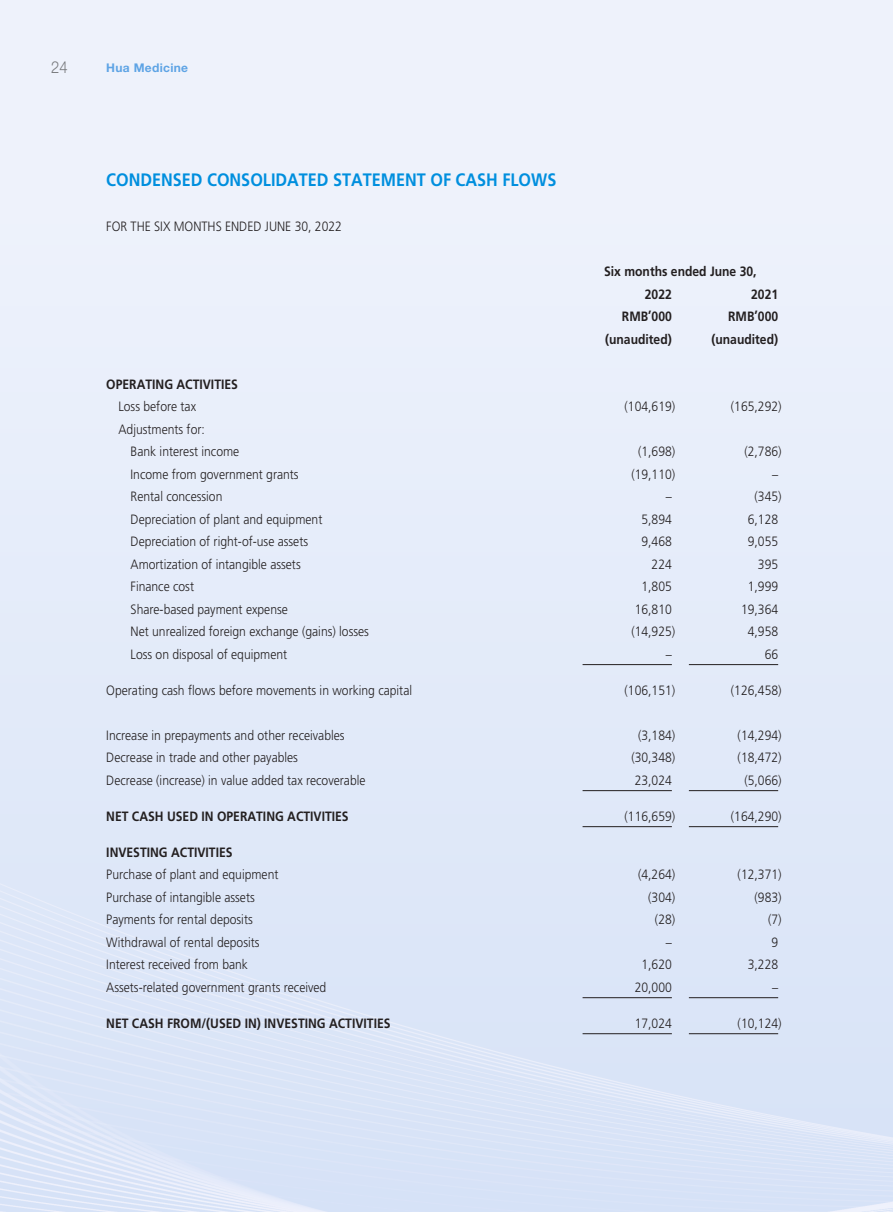
<style>
.page{position:relative;width:893px;height:1212px;background:#fff}
.page>*{position:absolute;margin:0;border:0;box-sizing:border-box;transform-origin:0 0}
.t1{font:700 18px "Frutiger LT Std";color:#008fde;scale:.9 1}
.t2{font:300 16.5px "Helvetica Neue LT Std";color:#76787b;scale:.9 1}
.t3{font:300 13.5px/22.5px "Frutiger LT Std";color:#231f20;scale:.9 1}
.t4{font:700 13.5px/22.5px "Frutiger LT Std";color:#231f20;scale:.9 1}
.t5{font:700 12px "Helvetica Neue LT Std";letter-spacing:.025em;color:#5ea4e5}
</style>
<div class="page">
<hr style="left:583px;top:664px;width:89px;height:1px;background:#231f20">
<hr style="left:689px;top:664px;width:89px;height:1px;background:#231f20">
<hr style="left:583px;top:790px;width:89px;height:1px;background:#231f20">
<hr style="left:689px;top:790px;width:89px;height:1px;background:#231f20">
<hr style="left:583px;top:826px;width:89px;height:1px;background:#231f20">
<hr style="left:689px;top:826px;width:89px;height:1px;background:#231f20">
<hr style="left:583px;top:997px;width:89px;height:1px;background:#231f20">
<hr style="left:689px;top:997px;width:89px;height:1px;background:#231f20">
<hr style="left:583px;top:1033px;width:89px;height:1px;background:#231f20">
<hr style="left:689px;top:1033px;width:89px;height:1px;background:#231f20">
<p class="t2" style="left:51px;top:57px;width:20px">24</p>
<p class="t5" style="left:106px;top:61px;width:83px">Hua Medicine</p>
<h1 class="t1" style="left:106px;top:169px;width:502px">CONDENSED CONSOLIDATED STATEMENT OF CASH FLOWS</h1>
<p class="t3" style="left:106px;top:215px;width:263px">FOR THE SIX MONTHS ENDED JUNE 30, 2022</p>
<p class="t4" style="left:645px;top:260px;width:126px;text-indent:-41px">Six months ended June 30,<br>2022</p>
<p class="t4" style="left:751px;top:283px;width:32px">2021</p>
<p class="t4" style="left:622px;top:305px;width:57px">RMB’000</p>
<p class="t4" style="left:728px;top:305px;width:57px">RMB’000</p>
<p class="t4" style="left:605px;top:328px;width:76px">(unaudited)</p>
<p class="t4" style="left:711px;top:328px;width:76px">(unaudited)</p>
<p class="t4" style="left:106px;top:373px;width:148px">OPERATING ACTIVITIES</p>
<p class="t3" style="left:118px;top:395px;width:88px">Loss before tax</p>
<p class="t3" style="left:625px;top:395px;width:58px">(104,619)</p>
<p class="t3" style="left:731px;top:395px;width:58px">(165,292)</p>
<p class="t3" style="left:131px;top:418px;width:122px;text-indent:-12px">Adjustments for:<br>Bank interest income</p>
<p class="t3" style="left:638px;top:440px;width:43px">(1,698)</p>
<p class="t3" style="left:744px;top:440px;width:43px">(2,786)</p>
<p class="t3" style="left:131px;top:463px;width:188px">Income from government grants</p>
<p class="t3" style="left:631px;top:463px;width:50px">(19,110)</p>
<p class="t3" style="left:772px;top:463px;width:8px">–</p>
<p class="t3" style="left:131px;top:485px;width:104px">Rental concession</p>
<p class="t3" style="left:666px;top:485px;width:8px">–</p>
<p class="t3" style="left:754px;top:485px;width:32px">(345)</p>
<p class="t3" style="left:131px;top:508px;width:215px">Depreciation of plant and equipment</p>
<p class="t3" style="left:641px;top:508px;width:35px">5,894</p>
<p class="t3" style="left:748px;top:508px;width:35px">6,128</p>
<p class="t3" style="left:131px;top:530px;width:199px">Depreciation of right-of-use assets</p>
<p class="t3" style="left:641px;top:530px;width:35px">9,468</p>
<p class="t3" style="left:748px;top:530px;width:35px">9,055</p>
<p class="t3" style="left:131px;top:553px;width:191px">Amortization of intangible assets</p>
<p class="t3" style="left:652px;top:553px;width:24px">224</p>
<p class="t3" style="left:758px;top:553px;width:24px">395</p>
<p class="t3" style="left:131px;top:575px;width:72px">Finance cost</p>
<p class="t3" style="left:641px;top:575px;width:35px">1,805</p>
<p class="t3" style="left:748px;top:575px;width:35px">1,999</p>
<p class="t3" style="left:131px;top:598px;width:176px">Share-based payment expense</p>
<p class="t3" style="left:635px;top:598px;width:43px">16,810</p>
<p class="t3" style="left:741px;top:598px;width:43px">19,364</p>
<p class="t3" style="left:131px;top:620px;width:266px">Net unrealized foreign exchange (gains) losses</p>
<p class="t3" style="left:631px;top:620px;width:50px">(14,925)</p>
<p class="t3" style="left:748px;top:620px;width:35px">4,958</p>
<p class="t3" style="left:131px;top:643px;width:176px">Loss on disposal of equipment</p>
<p class="t3" style="left:666px;top:643px;width:8px">–</p>
<p class="t3" style="left:765px;top:643px;width:17px">66</p>
<p class="t3" style="left:106px;top:679px;width:341px">Operating cash flows before movements in working capital</p>
<p class="t3" style="left:625px;top:679px;width:58px">(106,151)</p>
<p class="t3" style="left:731px;top:679px;width:58px">(126,458)</p>
<p class="t3" style="left:106px;top:724px;width:266px">Increase in prepayments and other receivables</p>
<p class="t3" style="left:638px;top:724px;width:43px">(3,184)</p>
<p class="t3" style="left:738px;top:724px;width:50px">(14,294)</p>
<p class="t3" style="left:106px;top:746px;width:215px">Decrease in trade and other payables</p>
<p class="t3" style="left:631px;top:746px;width:50px">(30,348)</p>
<p class="t3" style="left:738px;top:746px;width:50px">(18,472)</p>
<p class="t3" style="left:106px;top:769px;width:290px">Decrease (increase) in value added tax recoverable</p>
<p class="t3" style="left:635px;top:769px;width:43px">23,024</p>
<p class="t3" style="left:744px;top:769px;width:43px">(5,066)</p>
<p class="t4" style="left:106px;top:805px;width:271px">NET CASH USED IN OPERATING ACTIVITIES</p>
<p class="t3" style="left:625px;top:805px;width:58px">(116,659)</p>
<p class="t3" style="left:731px;top:805px;width:58px">(164,290)</p>
<p class="t4" style="left:106px;top:841px;width:142px">INVESTING ACTIVITIES</p>
<p class="t3" style="left:106px;top:863px;width:193px">Purchase of plant and equipment</p>
<p class="t3" style="left:638px;top:863px;width:43px">(4,264)</p>
<p class="t3" style="left:738px;top:863px;width:50px">(12,371)</p>
<p class="t3" style="left:106px;top:886px;width:167px">Purchase of intangible assets</p>
<p class="t3" style="left:648px;top:886px;width:32px">(304)</p>
<p class="t3" style="left:754px;top:886px;width:32px">(983)</p>
<p class="t3" style="left:106px;top:908px;width:164px">Payments for rental deposits</p>
<p class="t3" style="left:655px;top:908px;width:24px">(28)</p>
<p class="t3" style="left:768px;top:908px;width:17px">(7)</p>
<p class="t3" style="left:106px;top:931px;width:172px">Withdrawal of rental deposits</p>
<p class="t3" style="left:666px;top:931px;width:8px">–</p>
<p class="t3" style="left:771px;top:931px;width:9px">9</p>
<p class="t3" style="left:106px;top:954px;width:159px">Interest received from bank</p>
<p class="t3" style="left:641px;top:954px;width:35px">1,620</p>
<p class="t3" style="left:748px;top:954px;width:35px">3,228</p>
<p class="t3" style="left:106px;top:976px;width:246px">Assets-related government grants received</p>
<p class="t3" style="left:635px;top:976px;width:43px">20,000</p>
<p class="t3" style="left:772px;top:976px;width:8px">–</p>
<p class="t4" style="left:106px;top:1012px;width:317px">NET CASH FROM/(USED IN) INVESTING ACTIVITIES</p>
<p class="t3" style="left:635px;top:1012px;width:43px">17,024</p>
<p class="t3" style="left:738px;top:1012px;width:50px">(10,124)</p>
</div>
